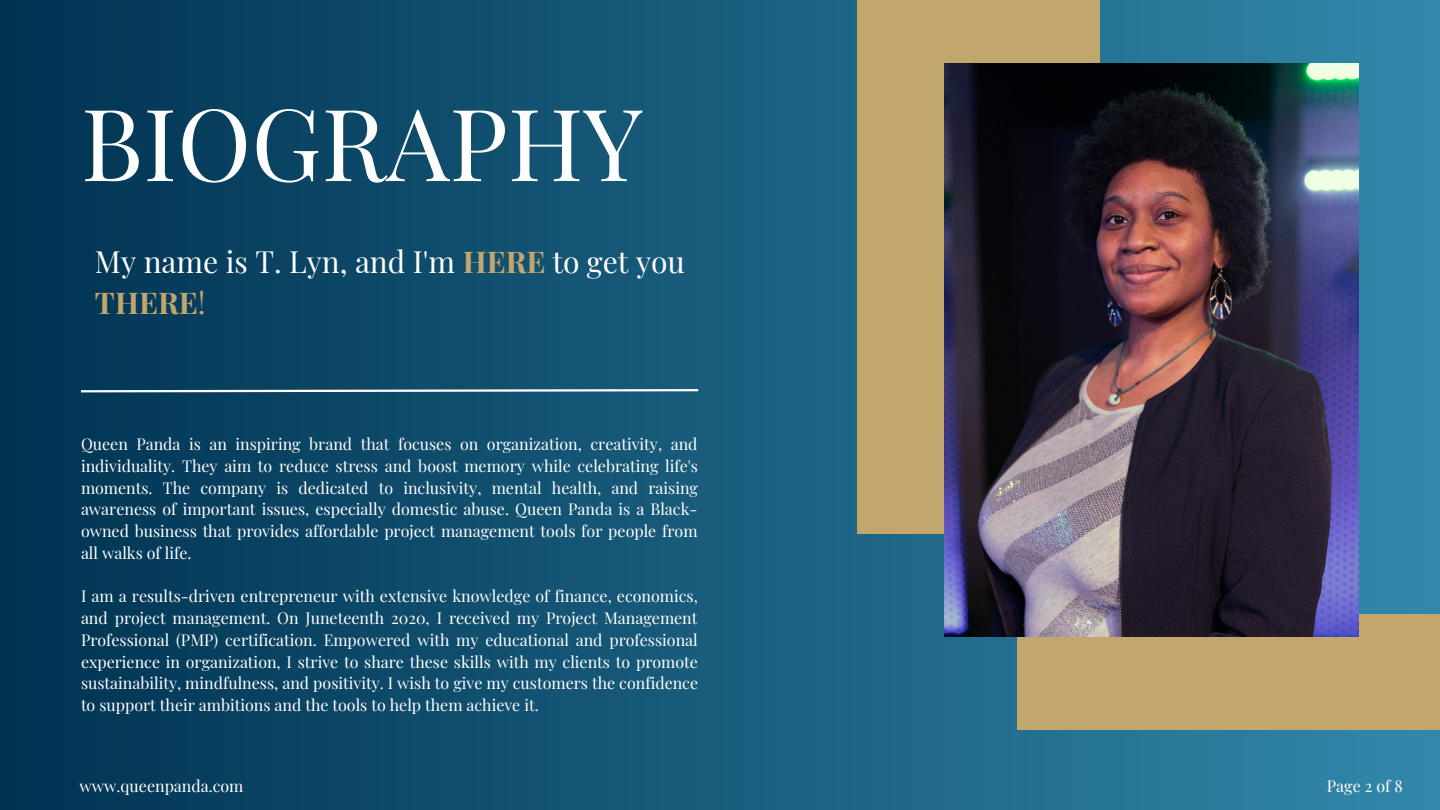
<style>
.page{position:relative;width:1440px;height:810px;background:#fff}
.page>*{position:absolute;margin:0;border:0;box-sizing:border-box;transform-origin:0 0}
.t1{font:100px "Playfair Display";color:#fff}
.t2{font:30px/41.2px "Playfair Display";color:#fff}
.t3{font:16px/21.8px "Playfair Display";color:#fff;text-align:justify}
.s1{font-weight:700;color:#c1a66d}
.s2{color:#c1a66d}
</style>
<div class="page">
<div style="left:0;top:0;width:1440px;height:810px;background:linear-gradient(to right,#003251,#3388a9)"></div>
<div style="left:857px;top:0;width:243px;height:533px;background:#c1a66d"></div>
<div style="left:1018px;top:614px;width:422px;height:115px;background:#c1a66d"></div>
<img style="left:944px;top:63px;width:415px;height:574px">
<svg style="left:79px;top:388px;width:622px;height:6px"></svg>
<p class="t1" style="left:81px;top:73px;width:563px">BIOGRAPHY</p>
<p class="t2" style="left:95px;top:239px;width:592px">My name is T. Lyn, and I'm <span class="s1">HERE</span> to get you<br><span class="s1">THERE</span><span class="s2">!</span></p>
<p class="t3" style="left:81px;top:433px;width:619px">Queen Panda is an inspiring brand that focuses on organization, creativity, and individuality. They aim to reduce stress and boost memory while celebrating life's moments. The company is dedicated to inclusivity, mental health, and raising awareness of important issues, especially domestic abuse. Queen Panda is a Black&shy;owned business that provides affordable project management tools for people from all walks of life.</p>
<p class="t3" style="left:81px;top:585px;width:619px">I am a results-driven entrepreneur with extensive knowledge of finance, economics, and project management. On Juneteenth 2020, I received my Project Management Professional (PMP) certification. Empowered with my educational and professional experience in organization, I strive to share these skills with my clients to promote sustainability, mindfulness, and positivity. I wish to give my customers the confidence to support their ambitions and the tools to help them achieve it.</p>
<p class="t3" style="left:80px;top:774px;width:165px">www.queenpanda.com</p>
<p class="t3" style="left:1327px;top:774px;width:77px">Page 2 of 8</p>
</div>
